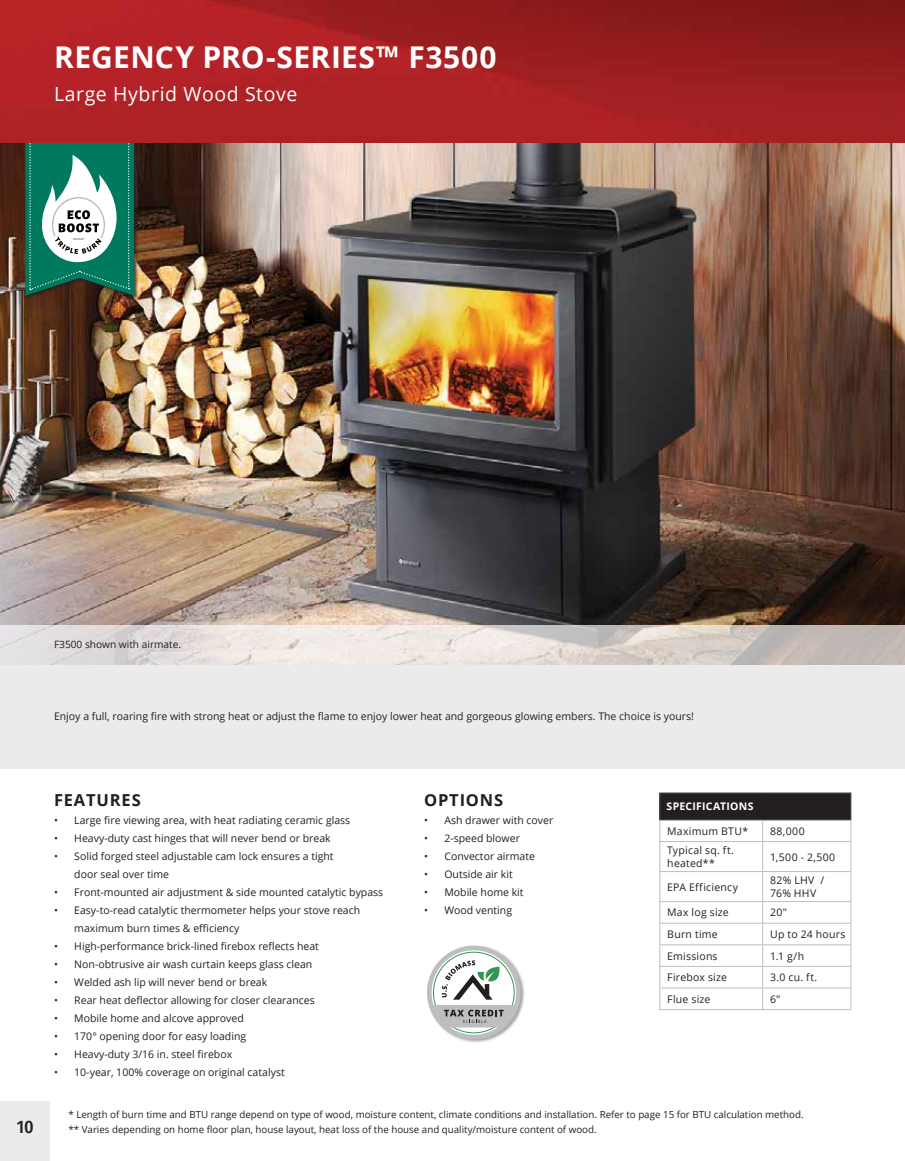
<style>
.page{position:relative;width:905px;height:1161px;background:#fff}
.page>*{position:absolute;margin:0;border:0;box-sizing:border-box;transform-origin:0 0}
.t1{font:700 30px "Open Sans";letter-spacing:.01em;color:#fff}
.t2{font:19.5px "Open Sans";letter-spacing:.03em;color:#fff}
.t3{font:500 18px "Fira Sans Condensed";color:#231f20}
.t4{font:700 16.5px "Open Sans";letter-spacing:.05em;color:#231f20}
.t5{font:10.5px/18px "Open Sans";color:#231f20}
.t6{font:10.5px/13.5px "Open Sans";letter-spacing:.02em;color:#231f20}
.t7{font:10.5px/13.5px "Open Sans";letter-spacing:.025em;color:#231f20}
.t8{font:700 10.5px "Open Sans";letter-spacing:.025em;color:#fff}
.t9{font:10.2px "Open Sans";color:#231f20}
.t10{font:9.75px/15px "Open Sans";color:#231f20}
</style>
<div class="page">
<div style="left:0;top:1102px;width:49px;height:59px;background:#ebebec"></div>
<div style="left:0;top:644px;width:904px;height:125px;background:#ebebec"></div>
<img style="left:0;top:143px;width:904px;height:483px">
<div style="left:25px;top:116px;width:113px;height:184px;background:#231f20;opacity:.75"></div>
<svg style="left:25px;top:143px;width:109px;height:153px"></svg>
<img style="left:0;top:0;width:904px;height:143px">
<svg style="left:0;top:626px;width:904px;height:39px"></svg>
<div style="left:659px;top:793px;width:191px;height:27px;background:#231f20"></div>
<hr style="left:659px;top:793px;width:103px;height:1px;background:#58595b">
<hr style="left:762px;top:793px;width:89px;height:1px;background:#58595b">
<hr style="left:659px;top:820px;width:103px;height:1px;background:#58595b">
<hr style="left:762px;top:820px;width:89px;height:1px;background:#58595b">
<hr style="left:659px;top:841px;width:103px;height:1px;background:#bcbec0">
<hr style="left:762px;top:841px;width:89px;height:1px;background:#bcbec0">
<hr style="left:659px;top:871px;width:103px;height:1px;background:#bcbec0">
<hr style="left:762px;top:871px;width:89px;height:1px;background:#bcbec0">
<hr style="left:659px;top:901px;width:103px;height:1px;background:#bcbec0">
<hr style="left:762px;top:901px;width:89px;height:1px;background:#bcbec0">
<hr style="left:659px;top:923px;width:103px;height:1px;background:#bcbec0">
<hr style="left:762px;top:923px;width:89px;height:1px;background:#bcbec0">
<hr style="left:659px;top:944px;width:103px;height:1px;background:#bcbec0">
<hr style="left:762px;top:944px;width:89px;height:1px;background:#bcbec0">
<hr style="left:659px;top:966px;width:103px;height:1px;background:#bcbec0">
<hr style="left:762px;top:966px;width:89px;height:1px;background:#bcbec0">
<hr style="left:659px;top:988px;width:103px;height:1px;background:#bcbec0">
<svg style="left:659px;top:793px;width:1px;height:216px"></svg>
<hr style="left:762px;top:988px;width:89px;height:1px;background:#bcbec0">
<svg style="left:762px;top:820px;width:1px;height:189px"></svg>
<svg style="left:850px;top:793px;width:1px;height:216px"></svg>
<hr style="left:659px;top:1009px;width:103px;height:1px;background:#bcbec0">
<hr style="left:762px;top:1009px;width:89px;height:1px;background:#bcbec0">
<div style="left:426px;top:945px;width:99px;height:99px;background:#231f20;opacity:.4"></div>
<svg style="left:429px;top:948px;width:89px;height:89px"></svg>
<div style="left:427px;top:946px;width:93px;height:93px;border:5px solid #bcbec0;border-radius:50%"></div>
<svg style="left:429px;top:960px;width:88px;height:67px"></svg>
<h1 class="t1" style="left:54px;top:36px;width:444px">REGENCY PRO-SERIES™ F3500</h1>
<h2 class="t2" style="left:54px;top:81px;width:245px">Large Hybrid Wood Stove</h2>
<p class="t9" style="left:54px;top:638px;width:129px">F3500 shown with airmate.</p>
<p class="t5" style="left:54px;top:707px;width:641px">Enjoy a full, roaring fire with strong heat or adjust the flame to enjoy lower heat and gorgeous glowing embers. The choice is yours!</p>
<h3 class="t3" style="left:17px;top:1113px;width:18px">10</h3>
<h3 class="t4" style="left:54px;top:789px;width:88px">FEATURES</h3>
<p class="t5" style="left:54px;top:811px;width:298px">• Large fire viewing area, with heat radiating ceramic glass</p>
<p class="t5" style="left:54px;top:829px;width:278px">• Heavy-duty cast hinges that will never bend or break</p>
<p class="t5" style="left:74px;top:847px;width:261px;text-indent:-20px">• Solid forged steel adjustable cam lock ensures a tight door seal over time</p>
<p class="t5" style="left:54px;top:883px;width:331px">• Front-mounted air adjustment &amp; side mounted catalytic bypass</p>
<p class="t5" style="left:74px;top:901px;width:287px;text-indent:-20px">• Easy-to-read catalytic thermometer helps your stove reach maximum burn times &amp; efficiency</p>
<p class="t5" style="left:54px;top:937px;width:266px">• High-performance brick-lined firebox reflects heat</p>
<p class="t5" style="left:54px;top:955px;width:260px">• Non-obtrusive air wash curtain keeps glass clean</p>
<p class="t5" style="left:54px;top:973px;width:215px">• Welded ash lip will never bend or break</p>
<p class="t5" style="left:54px;top:991px;width:262px">• Rear heat deflector allowing for closer clearances</p>
<p class="t5" style="left:54px;top:1009px;width:191px">• Mobile home and alcove approved</p>
<p class="t5" style="left:54px;top:1027px;width:194px">• 170° opening door for easy loading</p>
<p class="t5" style="left:54px;top:1045px;width:180px">• Heavy-duty 3/16 in. steel firebox</p>
<p class="t5" style="left:54px;top:1063px;width:232px">• 10-year, 100% coverage on original catalyst</p>
<h3 class="t4" style="left:424px;top:789px;width:81px">OPTIONS</h3>
<p class="t5" style="left:424px;top:811px;width:131px">• Ash drawer with cover</p>
<p class="t5" style="left:424px;top:829px;width:97px">• 2-speed blower</p>
<p class="t5" style="left:424px;top:847px;width:112px">• Convector airmate</p>
<p class="t5" style="left:424px;top:865px;width:90px">• Outside air kit</p>
<p class="t5" style="left:424px;top:883px;width:101px">• Mobile home kit</p>
<p class="t5" style="left:424px;top:901px;width:89px">• Wood venting</p>
<p class="t8" style="left:666px;top:799px;width:88px">SPECIFICATIONS</p>
<p class="t7" style="left:667px;top:824px;width:82px">Maximum BTU*</p>
<p class="t5" style="left:770px;top:822px;width:36px">88,000</p>
<p class="t6" style="left:667px;top:843px;width:68px">Typical sq. ft. heated**</p>
<p class="t5" style="left:770px;top:847px;width:66px">1,500 - 2,500</p>
<p class="t6" style="left:667px;top:880px;width:72px">EPA Efficiency</p>
<p class="t7" style="left:770px;top:873px;width:56px">82% LHV /<br>76% HHV</p>
<p class="t6" style="left:667px;top:906px;width:63px">Max log size</p>
<p class="t5" style="left:770px;top:903px;width:18px">20"</p>
<p class="t7" style="left:667px;top:927px;width:52px">Burn time</p>
<p class="t6" style="left:770px;top:927px;width:77px">Up to 24 hours</p>
<p class="t6" style="left:667px;top:949px;width:52px">Emissions</p>
<p class="t5" style="left:770px;top:947px;width:35px">1.1 g/h</p>
<p class="t5" style="left:667px;top:968px;width:61px">Firebox size</p>
<p class="t5" style="left:770px;top:968px;width:49px">3.0 cu. ft.</p>
<p class="t6" style="left:667px;top:992px;width:45px">Flue size</p>
<p class="t5" style="left:770px;top:990px;width:12px">6"</p>
<p class="t10" style="left:68px;top:1106px;width:736px">* Length of burn time and BTU range depend on type of wood, moisture content, climate conditions and installation. Refer to page 15 for BTU calculation method. ** Varies depending on home floor plan, house layout, heat loss of the house and quality/moisture content of wood.</p>
</div>
